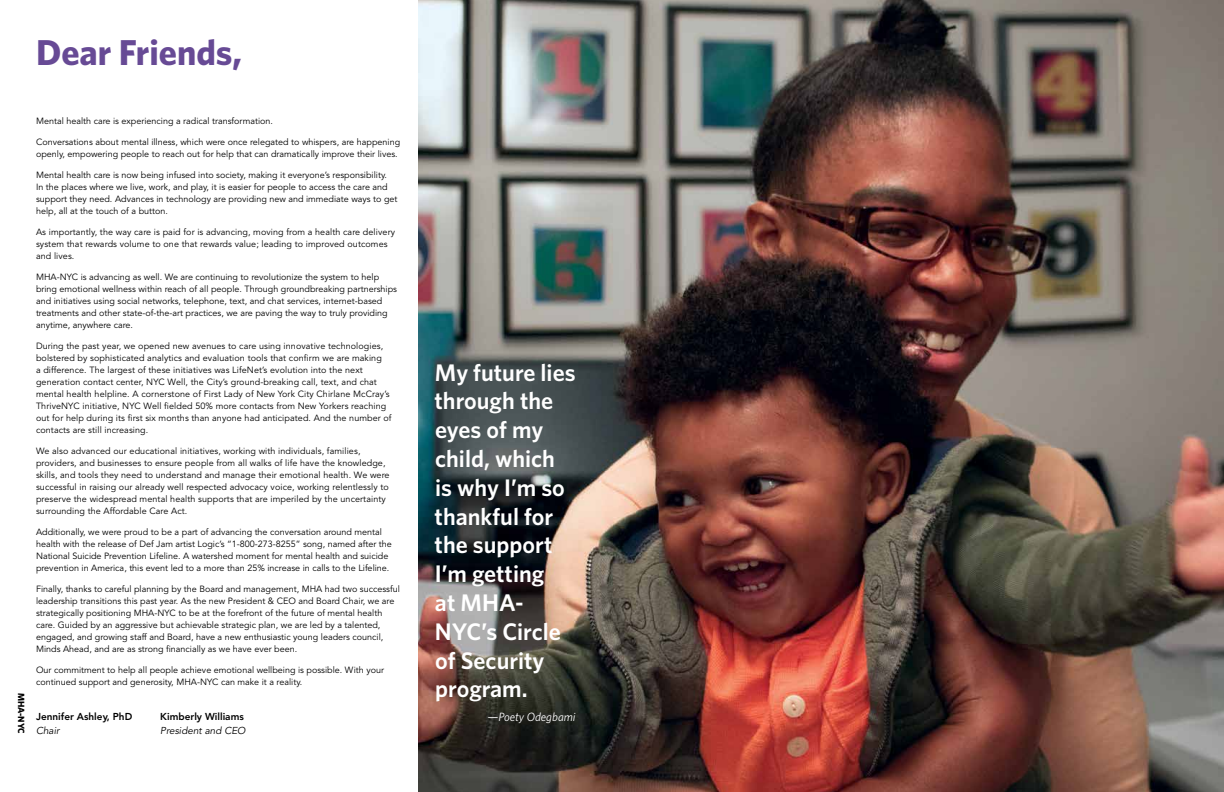
<style>
.page{position:relative;width:1224px;height:792px;background:#fff}
.page>*{position:absolute;margin:0;border:0;box-sizing:border-box;transform-origin:0 0}
.t1{font:700 36px "Whitney";color:#674a95}
.t2{font:600 24px/28.8px "Whitney";color:#fff}
.t3{font:italic 12px "Whitney";color:#fff}
.t4{font:800 10px "Avenir LT Std";color:#000}
.t5{font:italic 10px "Avenir LT Std";color:#000}
.t6{font:9px/12px "Avenir LT Std";color:#000}
.t7{font:700 9px "Whitney";color:#000}
</style>
<div class="page">
<img style="left:418px;top:0;width:806px;height:792px">
<h1 class="t1" style="left:36px;top:30px;width:207px">Dear Friends,</h1>
<p class="t7" style="left:27px;top:693px;width:43px;rotate:90deg">MHA-NYC</p>
<p class="t6" style="left:36px;top:115px;width:239px">Mental health care is experiencing a radical transformation.</p>
<p class="t6" style="left:36px;top:136px;width:366px">Conversations about mental illness, which were once relegated to whispers, are happening openly, empowering people to reach out for help that can dramatically improve their lives.</p>
<p class="t6" style="left:36px;top:169px;width:363px">Mental health care is now being infused into society, making it everyone’s responsibility.<br>In the places where we live, work, and play, it is easier for people to access the care and support they need. Advances in technology are providing new and immediate ways to get help, all at the touch of a button.</p>
<p class="t6" style="left:36px;top:226px;width:361px">As importantly, the way care is paid for is advancing, moving from a health care delivery system that rewards volume to one that rewards value; leading to improved outcomes and lives.</p>
<p class="t6" style="left:36px;top:271px;width:363px">MHA-NYC is advancing as well. We are continuing to revolutionize the system to help bring emotional wellness within reach of all people. Through groundbreaking partnerships and initiatives using social networks, telephone, text, and chat services, internet-based treatments and other state-of-the-art practices, we are paving the way to truly providing anytime, anywhere care.</p>
<p class="t6" style="left:36px;top:340px;width:357px">During the past year, we opened new avenues to care using innovative technologies, bolstered by sophisticated analytics and evaluation tools that confirm we are making<br>a difference. The largest of these initiatives was LifeNet’s evolution into the next generation contact center, NYC Well, the City’s ground-breaking call, text, and chat mental health helpline. A cornerstone of First Lady of New York City Chirlane McCray’s ThriveNYC initiative, NYC Well fielded 50% more contacts from New Yorkers reaching out for help during its first six months than anyone had anticipated. And the number of contacts are still increasing.</p>
<p class="t6" style="left:36px;top:445px;width:355px">We also advanced our educational initiatives, working with individuals, families, providers, and businesses to ensure people from all walks of life have the knowledge, skills, and tools they need to understand and manage their emotional health. We were successful in raising our already well respected advocacy voice, working relentlessly to preserve the widespread mental health supports that are imperiled by the uncertainty surrounding the Affordable Care Act.</p>
<p class="t6" style="left:36px;top:526px;width:357px">Additionally, we were proud to be a part of advancing the conversation around mental health with the release of Def Jam artist Logic’s “1-800-273-8255” song, named after the National Suicide Prevention Lifeline. A watershed moment for mental health and suicide prevention in America, this event led to a more than 25% increase in calls to the Lifeline.</p>
<p class="t6" style="left:36px;top:583px;width:365px">Finally, thanks to careful planning by the Board and management, MHA had two successful leadership transitions this past year. As the new President &amp; CEO and Board Chair, we are strategically positioning MHA-NYC to be at the forefront of the future of mental health care. Guided by an aggressive but achievable strategic plan, we are led by a talented, engaged, and growing staff and Board, have a new enthusiastic young leaders council, Minds Ahead, and are as strong financially as we have ever been.</p>
<p class="t6" style="left:36px;top:664px;width:350px">Our commitment to help all people achieve emotional wellbeing is possible. With your continued support and generosity, MHA-NYC can make it a reality.</p>
<p class="t4" style="left:36px;top:710px;width:98px">Jennifer Ashley, PhD</p>
<p class="t5" style="left:36px;top:724px;width:25px">Chair</p>
<p class="t4" style="left:160px;top:710px;width:85px">Kimberly Williams</p>
<p class="t5" style="left:160px;top:724px;width:87px">President and CEO</p>
<h2 class="t2" style="left:435px;top:357px;width:143px">My future lies through the eyes of my child, which is why I’m so thankful for the support<br>I’m getting<br>at MHA-<br>NYC’s Circle of Security program.</h2>
<h3 class="t3" style="left:487px;top:710px;width:90px">—Poety Odegbami</h3>
</div>
